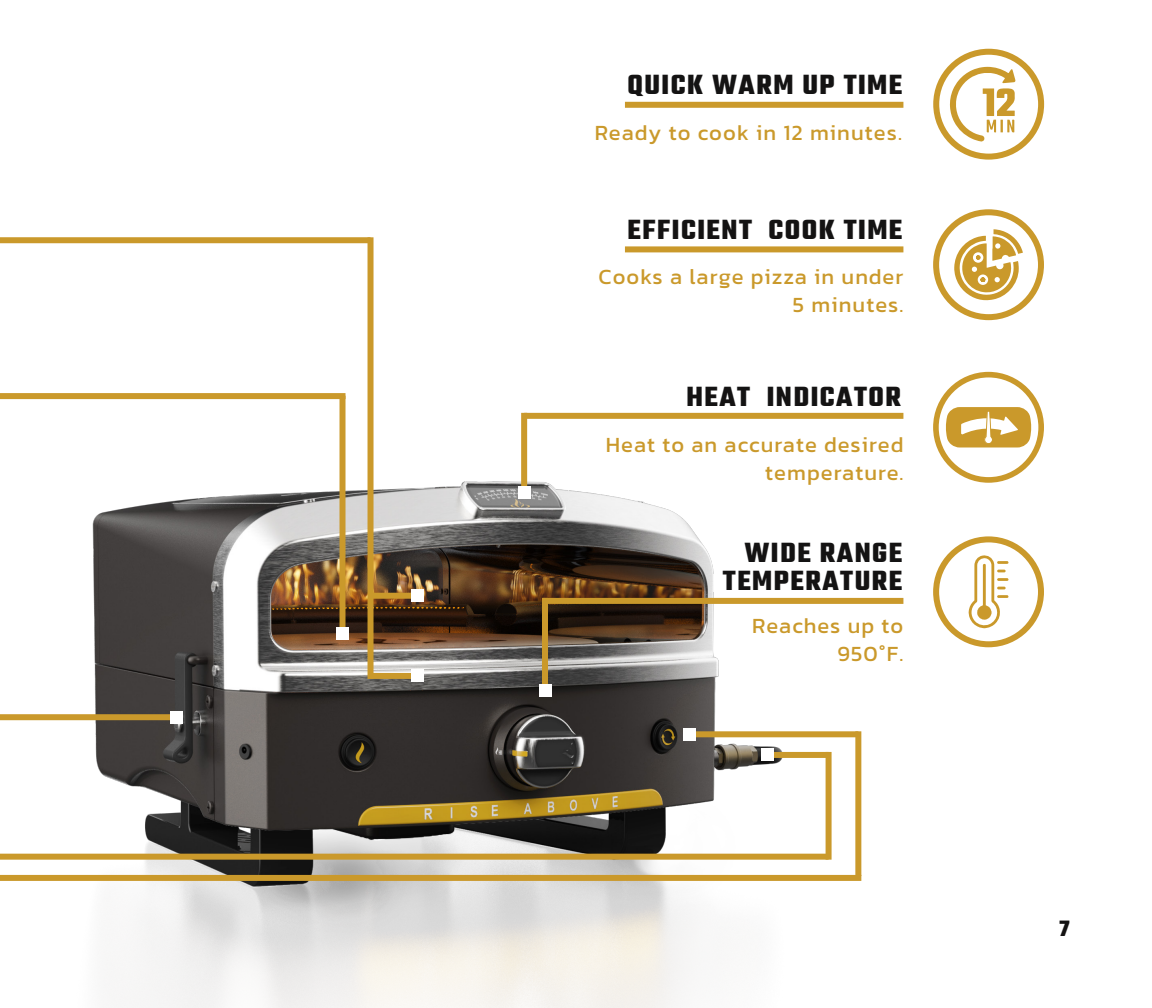
<style>
.page{position:relative;width:1152px;height:1008px;background:#fff}
.page>*{position:absolute;margin:0;border:0;box-sizing:border-box;transform-origin:0 0}
.t1{font:700 30px/28px "Teko";letter-spacing:.05em;color:#141313;text-align:right}
.t2{font:700 24px "Teko";color:#141313}
.t3{font:22px/28px "Kanit";letter-spacing:.05em;color:#ca992b;text-align:right}
</style>
<div class="page">
<img style="left:0;top:412px;width:1044px;height:596px">
<div style="left:625px;top:246px;width:278px;height:6px;background:#ca992b"></div>
<div style="left:933px;top:209px;width:111px;height:111px;border:6px solid #ca992b;border-radius:50%"></div>
<svg style="left:954px;top:229px;width:69px;height:73px"></svg>
<div style="left:0;top:393px;width:346px;height:6px;background:#ca992b"></div>
<div style="left:826px;top:752px;width:6px;height:108px;background:#ca992b"></div>
<svg style="left:933px;top:372px;width:111px;height:111px"></svg>
<div style="left:524px;top:413px;width:379px;height:6px;background:#ca992b"></div>
<div style="left:0;top:237px;width:371px;height:6px;background:#ca992b"></div>
<div style="left:340px;top:396px;width:6px;height:236px;background:#ca992b"></div>
<div style="left:521px;top:413px;width:6px;height:76px;background:#ca992b"></div>
<div style="left:855px;top:731px;width:6px;height:145px;background:#ca992b"></div>
<div style="left:368px;top:237px;width:6px;height:442px;background:#ca992b"></div>
<div style="left:371px;top:593px;width:47px;height:6px;background:#ca992b"></div>
<div style="left:768px;top:752px;width:61px;height:6px;background:#ca992b"></div>
<div style="left:692px;top:731px;width:166px;height:6px;background:#ca992b"></div>
<div style="left:371px;top:673px;width:47px;height:6px;background:#ca992b"></div>
<div style="left:0;top:854px;width:829px;height:6px;background:#ca992b"></div>
<svg style="left:950px;top:67px;width:66px;height:75px"></svg>
<div style="left:933px;top:49px;width:111px;height:111px;border:6px solid #ca992b;border-radius:50%"></div>
<div style="left:625px;top:102px;width:278px;height:6px;background:#ca992b"></div>
<div style="left:0;top:714px;width:179px;height:6px;background:#ca992b"></div>
<div style="left:0;top:875px;width:861px;height:6px;background:#ca992b"></div>
<svg style="left:968px;top:555px;width:41px;height:73px"></svg>
<div style="left:933px;top:536px;width:111px;height:111px;border:6px solid #ca992b;border-radius:50%"></div>
<div style="left:543px;top:598px;width:360px;height:6px;background:#ca992b"></div>
<div style="left:542px;top:598px;width:6px;height:89px;background:#ca992b"></div>
<div style="left:171px;top:711px;width:12px;height:12px;background:#fff"></div>
<div style="left:336px;top:627px;width:13px;height:12px;background:#fff"></div>
<div style="left:412px;top:590px;width:12px;height:12px;background:#fff"></div>
<div style="left:412px;top:670px;width:12px;height:12px;background:#fff"></div>
<div style="left:539px;top:685px;width:12px;height:12px;background:#fff"></div>
<div style="left:518px;top:486px;width:12px;height:13px;background:#fff"></div>
<div style="left:684px;top:728px;width:12px;height:12px;background:#fff"></div>
<div style="left:762px;top:749px;width:12px;height:12px;background:#fff"></div>
<h1 class="t1" style="left:628px;top:73px;width:276px">QUICK WARM UP TIME</h1>
<p class="t3" style="left:595px;top:118px;width:309px">Ready to cook in 12 minutes.</p>
<h1 class="t1" style="left:628px;top:218px;width:276px">EFFICIENT COOK TIME</h1>
<p class="t3" style="left:599px;top:262px;width:306px">Cooks a large pizza in under<br>5 minutes.</p>
<h1 class="t1" style="left:687px;top:384px;width:216px">HEAT INDICATOR</h1>
<p class="t3" style="left:606px;top:430px;width:299px">Heat to an accurate desired temperature.</p>
<h1 class="t1" style="left:723px;top:541px;width:181px">WIDE RANGE<br>TEMPERATURE</h1>
<p class="t3" style="left:752px;top:611px;width:153px">Reaches up to<br>950°F.</p>
<p class="t2" style="left:1060px;top:913px;width:12px">7</p>
</div>
